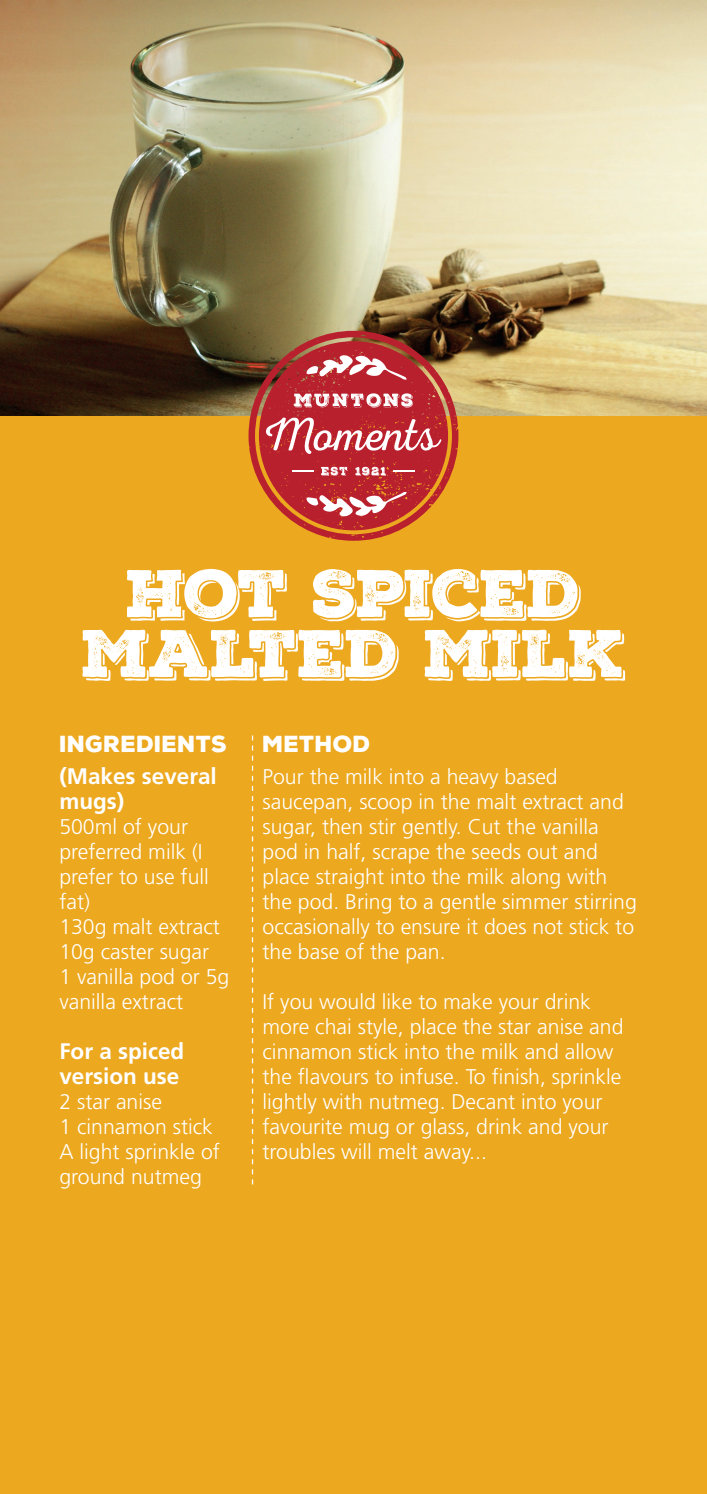
<style>
.page{position:relative;width:707px;height:1494px;background:#fff}
.page>*{position:absolute;margin:0;border:0;box-sizing:border-box;transform-origin:0 0}
.t1{font:65px/60px "Nexa Rust Slab Black Shadow 01";letter-spacing:-.01em;color:#fff;text-align:center}
.t2{font:700 22.5px/25px "Frutiger";color:#fff}
.t3{font:900 22.5px "Nexa Rust Sans";color:#fff}
.t4{font:300 21.25px/25px "Frutiger";color:#fff}
</style>
<div class="page">
<img style="left:0;top:0;width:707px;height:416px">
<div style="left:0;top:416px;width:707px;height:1077px;background:#eca81f"></div>
<svg style="left:248px;top:331px;width:210px;height:210px"></svg>
<svg style="left:259px;top:341px;width:189px;height:189px;background:#c14e48"></svg>
<svg style="left:252px;top:735px;width:1px;height:449px"></svg>
<svg style="left:0;top:0;width:4px;height:4px"></svg>
<svg style="left:703px;top:0;width:4px;height:4px"></svg>
<h1 class="t1" style="left:81px;top:566px;width:545px">HOT SPICED<br>MALTED MILK</h1>
<p class="t3" style="left:59px;top:729px;width:169px">INGREDIENTS</p>
<p class="t2" style="left:59px;top:764px;width:159px">(Makes several mugs)</p>
<p class="t4" style="left:59px;top:815px;width:172px">500ml of your preferred milk (I prefer to use full fat)<br>130g malt extract<br>10g caster sugar<br>1 vanilla pod or 5g vanilla extract</p>
<p class="t2" style="left:59px;top:1039px;width:127px">For a spiced version use</p>
<p class="t4" style="left:59px;top:1090px;width:162px">2 star anise<br>1 cinnamon stick<br>A light sprinkle of ground nutmeg</p>
<p class="t3" style="left:262px;top:729px;width:109px">METHOD</p>
<p class="t4" style="left:262px;top:765px;width:376px">Pour the milk into a heavy based saucepan, scoop in the malt extract and sugar, then stir gently. Cut the vanilla pod in half, scrape the seeds out and place straight into the milk along with the pod. Bring to a gentle simmer stirring occasionally to ensure it does not stick to the base of the pan.</p>
<p class="t4" style="left:262px;top:989px;width:362px">If you would like to make your drink more chai style, place the star anise and cinnamon stick into the milk and allow the flavours to infuse. To finish, sprinkle lightly with nutmeg. Decant into your favourite mug or glass, drink and your troubles will melt away...</p>
</div>
